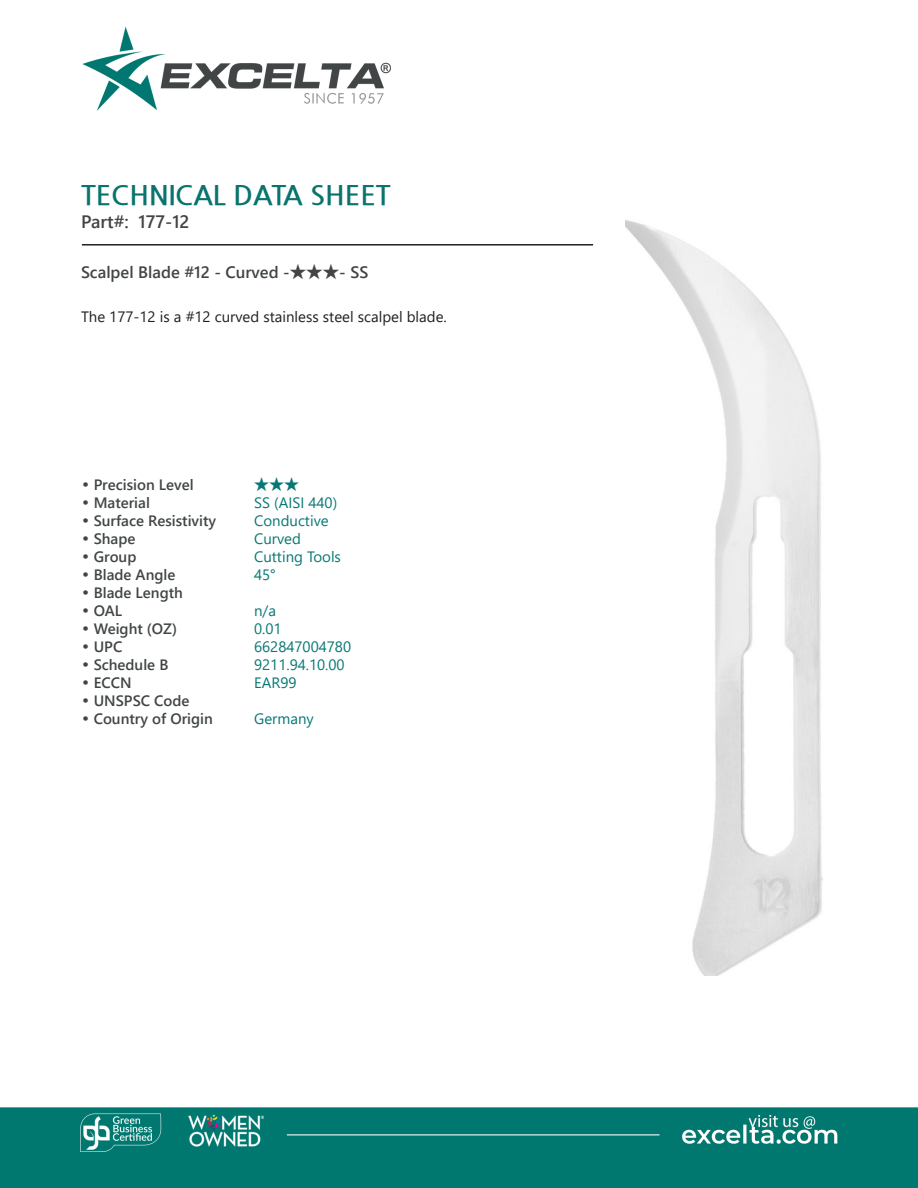
<style>
.page{position:relative;width:918px;height:1188px;background:#fff}
.page>*{position:absolute;margin:0;border:0;box-sizing:border-box;transform-origin:0 0}
.t1{font:700 27px "Nanum Gothic";color:#08746d}
.t2{font:700 18px "Yu Gothic UI";color:#414546}
.t3{font:700 16.5px "Yu Gothic UI";color:#414546}
.CT_s_CTM{font:700 15px "Yu Gothic UI";color:#414546}
.CT_s_CTM-2{font:15px "Yu Gothic UI";color:#077874}
.t4{font:15px "Yu Gothic UI";color:#231f20}
.s1{font-family:"Century Gothic";font-weight:400}
</style>
<div class="page">
<img style="left:0;top:27px;width:918px;height:1161px">
<img style="left:626px;top:220px;width:197px;height:756px">
<hr style="left:82px;top:244px;width:511px;height:2px;background:#231f20">
<p class="t1" style="left:81px;top:182px;width:311px">TECHNICAL DATA SHEET</p>
<p class="t2" style="left:81px;top:212px;width:110px">Part#: 177-12</p>
<p class="t3" style="left:81px;top:262px;width:289px">Scalpel Blade #12 - Curved -★★★- SS</p>
<p class="t4" style="left:81px;top:303px;width:367px">The 177-12 is a #12 curved stainless steel scalpel blade.</p>
<p class="CT_s_CTM" style="left:81px;top:476px;width:114px"><span class="s1">•</span> Precision Level</p>
<p class="CT_s_CTM-2" style="left:254px;top:471px;width:46px">★★★</p>
<p class="CT_s_CTM" style="left:81px;top:494px;width:70px"><span class="s1">•</span> Material</p>
<p class="CT_s_CTM-2" style="left:254px;top:489px;width:85px">SS (AISI 440)</p>
<p class="CT_s_CTM" style="left:81px;top:512px;width:137px"><span class="s1">•</span> Surface Resistivity</p>
<p class="CT_s_CTM-2" style="left:254px;top:507px;width:76px">Conductive</p>
<p class="CT_s_CTM" style="left:81px;top:530px;width:56px"><span class="s1">•</span> Shape</p>
<p class="CT_s_CTM-2" style="left:254px;top:525px;width:48px">Curved</p>
<p class="CT_s_CTM" style="left:81px;top:548px;width:57px"><span class="s1">•</span> Group</p>
<p class="CT_s_CTM-2" style="left:254px;top:543px;width:88px">Cutting Tools</p>
<p class="CT_s_CTM" style="left:81px;top:566px;width:96px"><span class="s1">•</span> Blade Angle</p>
<p class="CT_s_CTM-2" style="left:254px;top:561px;width:23px">45°</p>
<p class="CT_s_CTM" style="left:81px;top:584px;width:103px"><span class="s1">•</span> Blade Length</p>
<p class="CT_s_CTM" style="left:81px;top:602px;width:43px"><span class="s1">•</span> OAL</p>
<p class="CT_s_CTM-2" style="left:254px;top:597px;width:23px">n/a</p>
<p class="CT_s_CTM" style="left:81px;top:620px;width:98px"><span class="s1">•</span> Weight (OZ)</p>
<p class="CT_s_CTM-2" style="left:254px;top:615px;width:29px">0.01</p>
<p class="CT_s_CTM" style="left:81px;top:638px;width:43px"><span class="s1">•</span> UPC</p>
<p class="CT_s_CTM-2" style="left:254px;top:633px;width:99px">662847004780</p>
<p class="CT_s_CTM" style="left:81px;top:656px;width:89px"><span class="s1">•</span> Schedule B</p>
<p class="CT_s_CTM-2" style="left:254px;top:651px;width:92px">9211.94.10.00</p>
<p class="CT_s_CTM" style="left:81px;top:674px;width:52px"><span class="s1">•</span> ECCN</p>
<p class="CT_s_CTM-2" style="left:254px;top:669px;width:44px">EAR99</p>
<p class="CT_s_CTM" style="left:81px;top:692px;width:110px"><span class="s1">•</span> UNSPSC Code</p>
<p class="CT_s_CTM" style="left:81px;top:710px;width:133px"><span class="s1">•</span> Country of Origin</p>
<p class="CT_s_CTM-2" style="left:254px;top:705px;width:61px">Germany</p>
</div>
